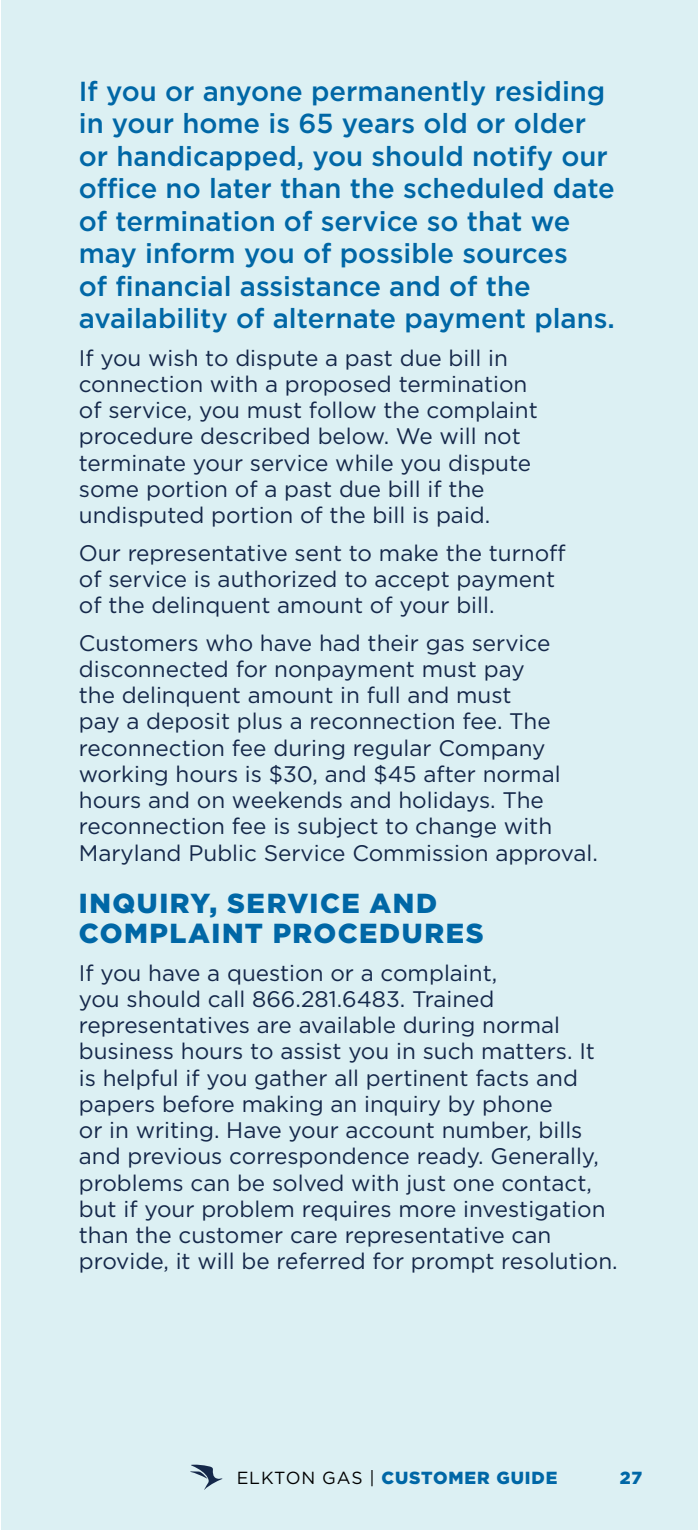
<style>
.page{position:relative;width:698px;height:1530px;background:#fff}
.page>*{position:absolute;margin:0;border:0;box-sizing:border-box;transform-origin:0 0}
.Intro_11_13{font:500 27.5px/32.5px "Gotham";color:#0067a6}
.H2_-_Allcaps{font:900 27.5px/30px "Gotham";letter-spacing:.05em;color:#0067a6}
.Body_9_10_5{font:22.5px/26.2px "Gotham";color:#15284a}
.t1{font:900 17.5px "Gotham";letter-spacing:.05em;color:#0067a6}
.s1{font-weight:400;color:#000}
</style>
<div class="page">
<div style="left:1px;top:0;width:697px;height:1530px;background:#dcf0f3"></div>
<svg style="left:190px;top:1465px;width:33px;height:25px"></svg>
<p class="Intro_11_13" style="left:79px;top:74px;width:537px">If you or anyone permanently residing in your home is 65 years old or older or handicapped, you should notify our office no later than the scheduled date of termination of service so that we may inform you of possible sources<br>of financial assistance and of the availability of alternate payment plans.</p>
<p class="Body_9_10_5" style="left:79px;top:344px;width:460px">If you wish to dispute a past due bill in connection with a proposed termination of service, you must follow the complaint procedure described below. We will not terminate your service while you dispute some portion of a past due bill if the undisputed portion of the bill is paid.</p>
<p class="Body_9_10_5" style="left:79px;top:539px;width:488px">Our representative sent to make the turnoff of service is authorized to accept payment of the delinquent amount of your bill.</p>
<p class="Body_9_10_5" style="left:79px;top:629px;width:520px">Customers who have had their gas service disconnected for nonpayment must pay<br>the delinquent amount in full and must<br>pay a deposit plus a reconnection fee. The reconnection fee during regular Company working hours is $30, and $45 after normal hours and on weekends and holidays. The reconnection fee is subject to change with Maryland Public Service Commission approval.</p>
<h2 class="H2_-_Allcaps" style="left:79px;top:888px;width:406px">INQUIRY, SERVICE AND<br>COMPLAINT PROCEDURES</h2>
<p class="Body_9_10_5" style="left:79px;top:959px;width:540px">If you have a question or a complaint,<br>you should call 866.281.6483. Trained representatives are available during normal business hours to assist you in such matters. It is helpful if you gather all pertinent facts and papers before making an inquiry by phone<br>or in writing. Have your account number, bills and previous correspondence ready. Generally, problems can be solved with just one contact, but if your problem requires more investigation than the customer care representative can provide, it will be referred for prompt resolution.</p>
<p class="t1" style="left:237px;top:1466px;width:322px"><span class="s1">ELKTON GAS |</span> CUSTOMER GUIDE</p>
<p class="t1" style="left:619px;top:1466px;width:24px">27</p>
</div>
